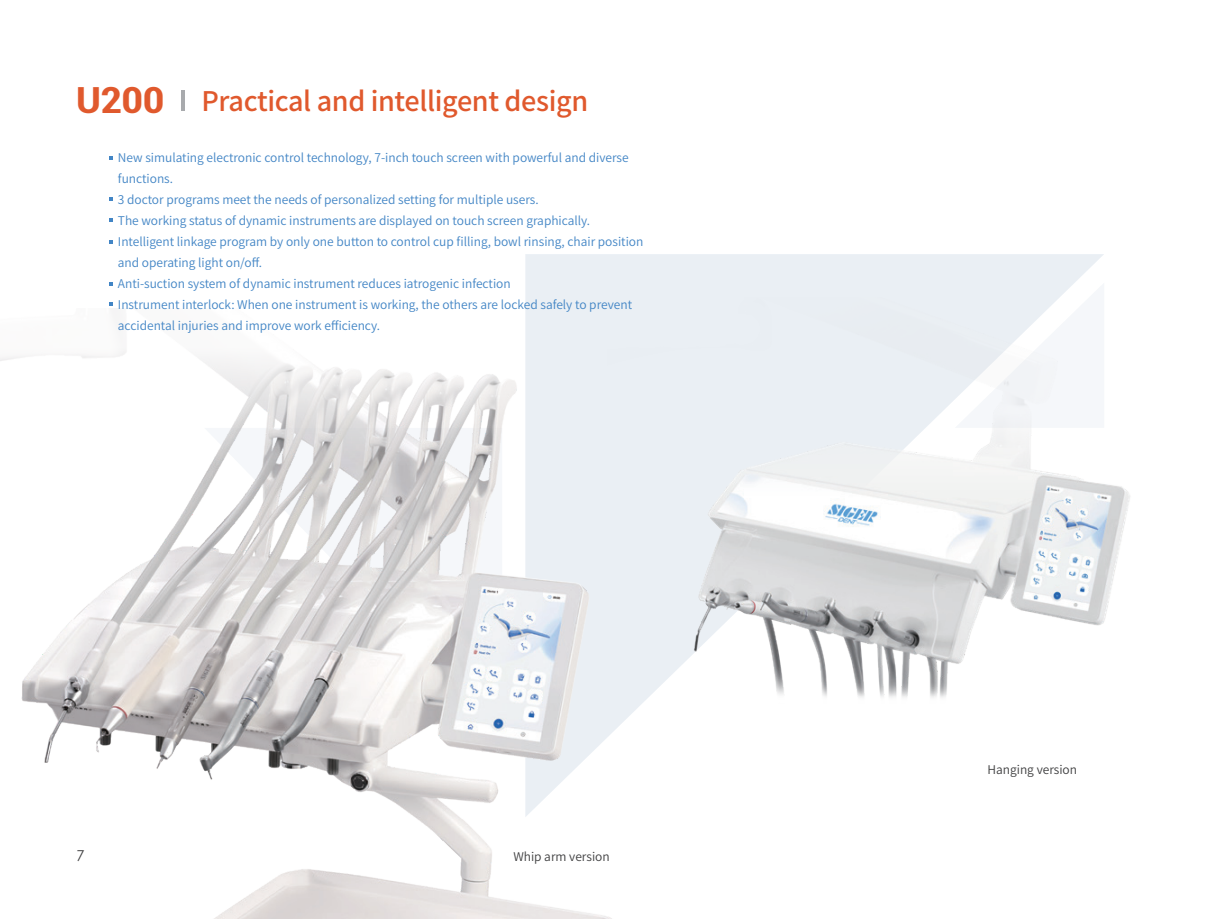
<style>
.page{position:relative;width:1225px;height:919px;background:#fff}
.page>*{position:absolute;margin:0;border:0;box-sizing:border-box;transform-origin:0 0}
.t1{font:500 27px "Source Han Sans CN";letter-spacing:-.015em;color:#e0592d}
.t2{font:15px "Century Gothic";color:#3f3f40}
.t3{font:12px/21px "Source Han Sans CN";color:#4285c5}
.t4{font:12px "Source Han Sans CN";color:#3f3f40}
.s1{font-family:"Roboto";font-weight:700;font-stretch:condensed;font-size:36px}
</style>
<div class="page">
<div style="left:525px;top:254px;width:579px;height:55px;background:#eaeff4"></div>
<svg style="left:954px;top:282px;width:150px;height:15px"></svg>
<hr style="left:181px;top:90px;width:3px;height:21px;background:#a8aaad">
<img style="left:607px;top:297px;width:523px;height:401px">
<img style="left:0;top:309px;width:777px;height:609px">
<svg style="left:109px;top:156px;width:4px;height:3px"></svg>
<svg style="left:109px;top:302px;width:4px;height:4px"></svg>
<svg style="left:109px;top:198px;width:4px;height:3px"></svg>
<svg style="left:109px;top:218px;width:4px;height:4px"></svg>
<svg style="left:109px;top:240px;width:4px;height:3px"></svg>
<svg style="left:109px;top:282px;width:4px;height:3px"></svg>
<h1 class="t1" style="left:76px;top:86px;width:514px"><span class="s1">U200</span> Practical and intelligent design</h1>
<p class="t3" style="left:118px;top:147px;width:527px">New simulating electronic control technology, 7-inch touch screen with powerful and diverse functions.<br>3 doctor programs meet the needs of personalized setting for multiple users.<br>The working status of dynamic instruments are displayed on touch screen graphically.<br>Intelligent linkage program by only one button to control cup filling, bowl rinsing, chair position and operating light on/off.<br>Anti-suction system of dynamic instrument reduces iatrogenic infection<br>Instrument interlock: When one instrument is working, the others are locked safely to prevent accidental injuries and improve work efficiency.</p>
<p class="t2" style="left:77px;top:844px;width:10px">7</p>
<p class="t4" style="left:513px;top:849px;width:98px">Whip arm version</p>
<p class="t4" style="left:987px;top:762px;width:91px">Hanging version</p>
</div>
